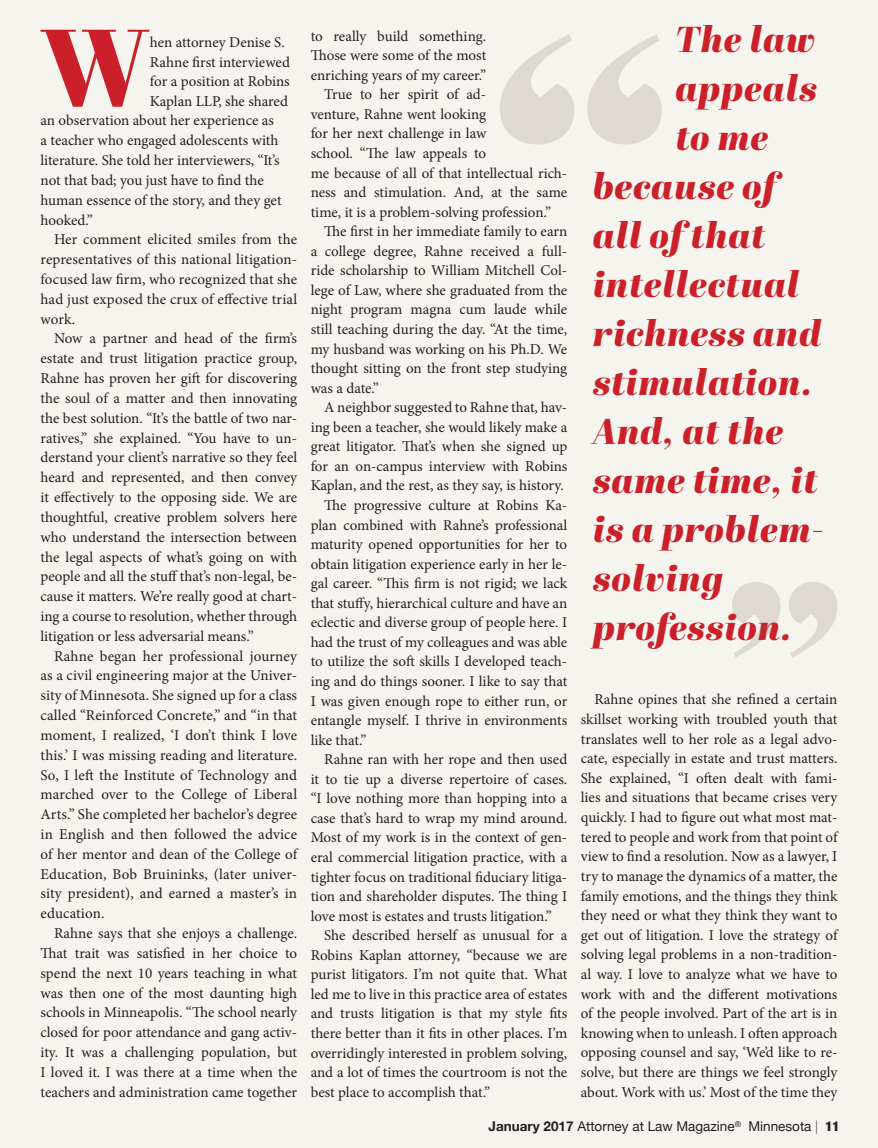
<style>
.page{position:relative;width:878px;height:1148px;background:#f5f4ef}
.page>*{position:absolute;margin:0;border:0;box-sizing:border-box;transform-origin:0 0}
.t1{font:108.45px "Abril Fatface";color:#cb2029}
.t2{font:italic 36px "Abril Fatface";letter-spacing:.02em;color:#cb2029}
.t3{font:15px/19.5px "Minion Pro";color:#231f20;text-align:justify}
.t4{font:13.5px "Helvetica Neue";color:#231f20}
.s1{font-weight:700}
.s2{font-weight:100}
.s3{font-weight:900;font-stretch:condensed}
</style>
<div class="page">
<svg style="left:500px;top:34px;width:161px;height:110px"></svg>
<svg style="left:732px;top:582px;width:105px;height:75px"></svg>
<p class="t1" style="left:40px;top:-9px;width:112px">W</p>
<p class="t3" style="left:150px;top:33px;width:136px">hen attorney Denise S.</p>
<p class="t3" style="left:150px;top:52px;width:141px">Rahne first interviewed</p>
<p class="t3" style="left:150px;top:72px;width:141px">for a position at Robins</p>
<p class="t3" style="left:150px;top:91px;width:139px">Kaplan LLP, she shared</p>
<p class="t3" style="left:40px;top:111px;width:235px">an observation about her experience as</p>
<p class="t3" style="left:40px;top:131px;width:239px">a teacher who engaged adolescents with</p>
<p class="t3" style="left:40px;top:151px;width:240px">literature. She told her interviewers, “It’s</p>
<p class="t3" style="left:40px;top:170px;width:225px">not that bad; you just have to find the</p>
<p class="t3" style="left:40px;top:190px;width:242px">human essence of the story, and they get</p>
<p class="t3" style="left:40px;top:210px;width:54px">hooked.”</p>
<p class="t3" style="left:40px;top:230px;width:258px;text-indent:14px">Her comment elicited smiles from the representatives of this national litigation&shy;focused law firm, who recognized that she had just exposed the crux of effective trial work.</p>
<p class="t3" style="left:40px;top:329px;width:258px;text-indent:14px">Now a partner and head of the firm’s estate and trust litigation practice group, Rahne has proven her gift for discovering the soul of a matter and then innovating the best solution. “It’s the battle of two nar&shy;ratives,” she explained. “You have to un&shy;derstand your client’s narrative so they feel heard and represented, and then convey it effectively to the opposing side. We are thoughtful, creative problem solvers here who understand the intersection between the legal aspects of what’s going on with people and all the stuff that’s non-legal, be&shy;cause it matters. We’re really good at chart&shy;ing a course to resolution, whether through litigation or less adversarial means.”</p>
<p class="t3" style="left:40px;top:646px;width:258px;text-indent:14px">Rahne began her professional journey as a civil engineering major at the Univer&shy;sity of Minnesota. She signed up for a class called “Reinforced Concrete,” and “in that moment, I realized, ‘I don’t think I love this.’ I was missing reading and literature.<br>So, I left the Institute of Technology and marched over to the College of Liberal Arts.” She completed her bachelor’s degree in English and then followed the advice of her mentor and dean of the College of Education, Bob Bruininks, (later univer&shy;sity president), and earned a master’s in education.</p>
<p class="t3" style="left:40px;top:923px;width:258px;text-indent:14px">Rahne says that she enjoys a challenge.<br>That trait was satisfied in her choice to spend the next 10 years teaching in what was then one of the most daunting high schools in Minneapolis. “The school nearly closed for poor attendance and gang activ&shy;ity. It was a challenging population, but I loved it. I was there at a time when the teachers and administration came together</p>
<p class="t3" style="left:310px;top:26px;width:177px">to really build something.<br>Those were some of the most enriching years of my career.”</p>
<p class="t3" style="left:310px;top:85px;width:258px;text-align:left;text-indent:14px">True to her spirit of ad-<br>venture, Rahne went looking<br>for her next challenge in law<br>school. “The law appeals to<br>me because of all of that intellectual rich&shy;ness and stimulation. And, at the same time, it is a problem-solving profession.”</p>
<p class="t3" style="left:310px;top:222px;width:258px;text-indent:14px">The first in her immediate family to earn a college degree, Rahne received a full&shy;ride scholarship to William Mitchell Col&shy;lege of Law, where she graduated from the night program magna cum laude while still teaching during the day. “At the time, my husband was working on his Ph.D. We thought sitting on the front step studying was a date.”</p>
<p class="t3" style="left:310px;top:398px;width:258px;text-indent:14px">A neighbor suggested to Rahne that, hav&shy;ing been a teacher, she would likely make a great litigator. That’s when she signed up for an on-campus interview with Robins Kaplan, and the rest, as they say, is history.</p>
<p class="t3" style="left:310px;top:495px;width:258px;text-indent:14px">The progressive culture at Robins Ka&shy;plan combined with Rahne’s professional maturity opened opportunities for her to obtain litigation experience early in her le&shy;gal career. “This firm is not rigid; we lack that stuffy, hierarchical culture and have an eclectic and diverse group of people here. I had the trust of my colleagues and was able to utilize the soft skills I developed teach&shy;ing and do things sooner. I like to say that I was given enough rope to either run, or entangle myself. I thrive in environments like that.”</p>
<p class="t3" style="left:310px;top:749px;width:258px;text-indent:14px">Rahne ran with her rope and then used it to tie up a diverse repertoire of cases. “I love nothing more than hopping into a case that’s hard to wrap my mind around.<br>Most of my work is in the context of gen&shy;eral commercial litigation practice, with a tighter focus on traditional fiduciary litiga&shy;tion and shareholder disputes. The thing I love most is estates and trusts litigation.”</p>
<p class="t3" style="left:310px;top:925px;width:258px;text-indent:14px">She described herself as unusual for a Robins Kaplan attorney, “because we are purist litigators. I’m not quite that. What led me to live in this practice area of estates and trusts litigation is that my style fits there better than it fits in other places. I’m overridingly interested in problem solving, and a lot of times the courtroom is not the best place to accomplish that.”</p>
<p class="t2" style="left:675px;top:14px;width:141px">The law</p>
<p class="t2" style="left:675px;top:63px;width:143px">appeals</p>
<p class="t2" style="left:675px;top:112px;width:94px">to me</p>
<p class="t2" style="left:592px;top:161px;width:184px">because of</p>
<p class="t2" style="left:592px;top:210px;width:174px">all of that</p>
<p class="t2" style="left:592px;top:259px;width:208px">intellectual</p>
<p class="t2" style="left:592px;top:308px;width:230px">richness and</p>
<p class="t2" style="left:592px;top:357px;width:221px">stimulation.</p>
<p class="t2" style="left:592px;top:406px;width:192px">And, at the</p>
<p class="t2" style="left:592px;top:455px;width:226px">same time, it</p>
<p class="t2" style="left:592px;top:503px;width:233px">is a problem-</p>
<p class="t2" style="left:592px;top:552px;width:132px">solving</p>
<p class="t2" style="left:592px;top:601px;width:200px">profession.</p>
<p class="t3" style="left:580px;top:690px;width:258px;text-indent:14px">Rahne opines that she refined a certain skillset working with troubled youth that translates well to her role as a legal advo&shy;cate, especially in estate and trust matters.<br>She explained, “I often dealt with fami&shy;lies and situations that became crises very quickly. I had to figure out what most mat&shy;tered to people and work from that point of view to find a resolution. Now as a lawyer, I try to manage the dynamics of a matter, the family emotions, and the things they think they need or what they think they want to get out of litigation. I love the strategy of solving legal problems in a non-tradition&shy;al way. I love to analyze what we have to work with and the different motivations of the people involved. Part of the art is in knowing when to unleash. I often approach opposing counsel and say, ‘We’d like to re&shy;solve, but there are things we feel strongly about. Work with us.’ Most of the time they</p>
<p class="t4" style="left:488px;top:1116px;width:352px"><span class="s1">January 2017</span> Attorney at Law Magazine<sup>®</sup> Minnesota <span class="s2">|</span> <span class="s3">11</span></p>
</div>
